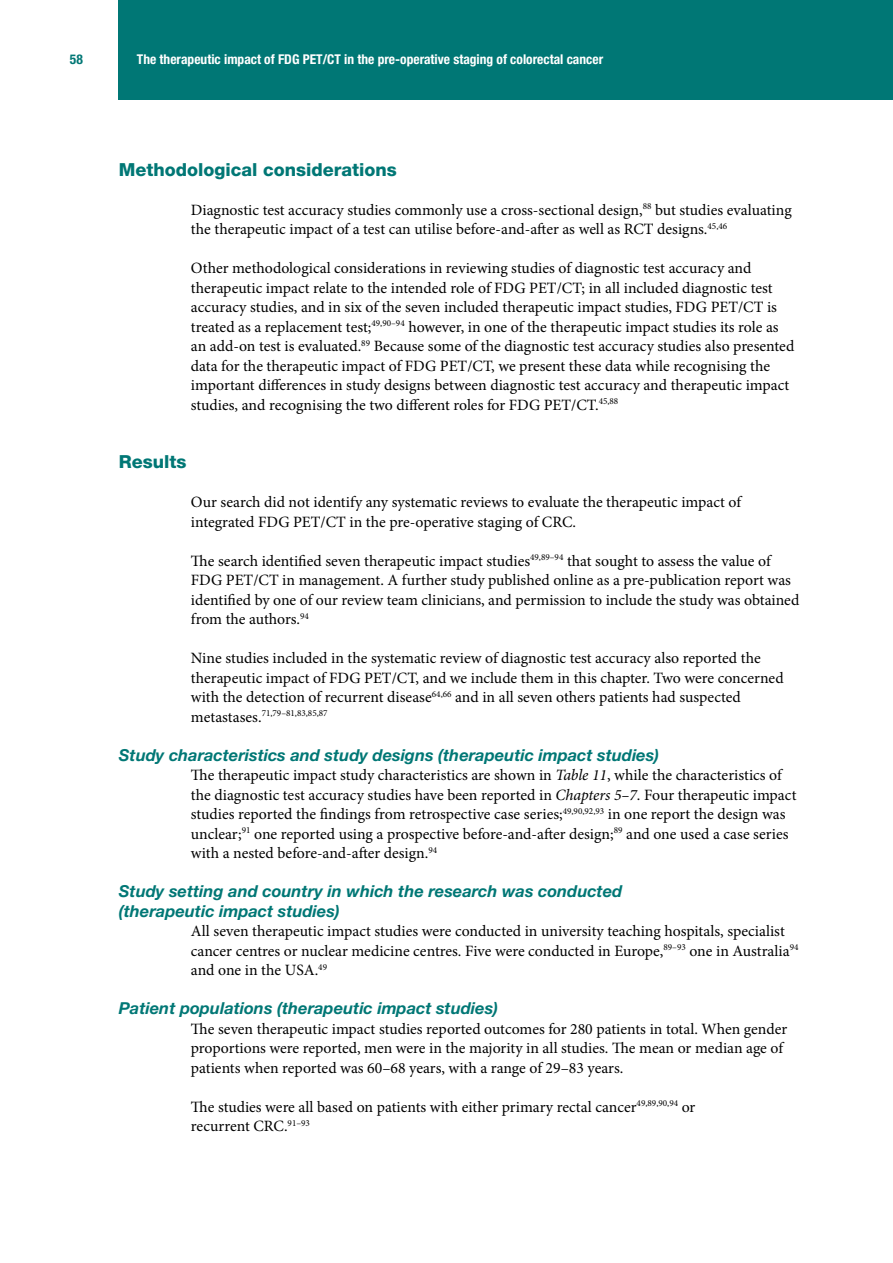
<style>
.page{position:relative;width:893px;height:1263px;background:#fff}
.page>*{position:absolute;margin:0;border:0;box-sizing:border-box;transform-origin:0 0}
.t1{font:800 18px "Helvetica Neue LT Pro";color:#007775}
.t2{font:italic 700 16.5px/19.5px "Helvetica Neue LT Pro";color:#007775}
.t3{font:15.75px/19.5px "Minion Pro";letter-spacing:-.005em;color:#000}
.t4{font:700 condensed 13.5px "Helvetica Neue LT Pro";color:#fff}
.t5{font:700 condensed 13.5px "Helvetica Neue LT Pro";color:#007775}
.t6{font:9.15px "Minion Pro";color:#000}
.s1{font-size:15.75px}
.s2{font-style:italic}
</style>
<div class="page">
<div style="left:119px;top:0;width:774px;height:99px;background:#007775"></div>
<p class="t5" style="left:70px;top:51px;width:14px">58</p>
<p class="t4" style="left:137px;top:51px;width:468px">The therapeutic impact of FDG PET/CT in the pre-operative staging of colorectal cancer</p>
<p class="t1" style="left:119px;top:158px;width:280px">Methodological considerations</p>
<p class="t3" style="left:191px;top:200px;width:602px">Diagnostic test accuracy studies commonly use a cross-sectional design,<sup>88</sup> but studies evaluating the therapeutic impact of a test can utilise before-and-after as well as RCT designs.<sup>45,46</sup></p>
<p class="t3" style="left:191px;top:258px;width:605px">Other methodological considerations in reviewing studies of diagnostic test accuracy and therapeutic impact relate to the intended role of FDG PET/CT; in all included diagnostic test accuracy studies, and in six of the seven included therapeutic impact studies, FDG PET/CT is treated as a replacement test;<sup>49,90–94</sup> however, in one of the therapeutic impact studies its role as an add-on test is evaluated.<sup>89</sup> Because some of the diagnostic test accuracy studies also presented data for the therapeutic impact of FDG PET/CT, we present these data while recognising the important differences in study designs between diagnostic test accuracy and therapeutic impact studies, and recognising the two different roles for FDG PET/CT.<sup>45,88</sup></p>
<p class="t1" style="left:119px;top:451px;width:69px">Results</p>
<p class="t3" style="left:191px;top:492px;width:553px">Our search did not identify any systematic reviews to evaluate the therapeutic impact of integrated FDG PET/CT in the pre-operative staging of CRC.</p>
<p class="t3" style="left:191px;top:551px;width:610px">The search identified seven therapeutic impact studies<sup>49,89–94</sup> that sought to assess the value of FDG PET/CT in management. A further study published online as a pre-publication report was identified by one of our review team clinicians, and permission to include the study was obtained from the authors.<sup>94</sup></p>
<p class="t3" style="left:191px;top:648px;width:594px">Nine studies included in the systematic review of diagnostic test accuracy also reported the therapeutic impact of FDG PET/CT, and we include them in this chapter. Two were concerned with the detection of recurrent disease<sup>64,66</sup> and in all seven others patients had suspected</p>
<p class="t6" style="left:191px;top:707px;width:138px"><span class="s1">metastases.</span>71,79–81,83,85,87</p>
<p class="t2" style="left:119px;top:744px;width:542px">Study characteristics and study designs (therapeutic impact studies)</p>
<p class="t3" style="left:191px;top:765px;width:607px">The therapeutic impact study characteristics are shown in <span class="s2">Table 11</span>, while the characteristics of the diagnostic test accuracy studies have been reported in <span class="s2">Chapters 5–7</span>. Four therapeutic impact studies reported the findings from retrospective case series;<sup>49,90,92,93</sup> in one report the design was unclear;<sup>91</sup> one reported using a prospective before-and-after design;<sup>89</sup> and one used a case series with a nested before-and-after design.<sup>94</sup></p>
<p class="t2" style="left:119px;top:881px;width:505px">Study setting and country in which the research was conducted (therapeutic impact studies)</p>
<p class="t3" style="left:191px;top:921px;width:609px">All seven therapeutic impact studies were conducted in university teaching hospitals, specialist cancer centres or nuclear medicine centres. Five were conducted in Europe,<sup>89–93</sup> one in Australia<sup>94 </sup>and one in the USA.<sup>49</sup></p>
<p class="t2" style="left:119px;top:998px;width:381px">Patient populations (therapeutic impact studies)</p>
<p class="t3" style="left:191px;top:1019px;width:598px">The seven therapeutic impact studies reported outcomes for 280 patients in total. When gender proportions were reported, men were in the majority in all studies. The mean or median age of patients when reported was 60–68 years, with a range of 29–83 years.</p>
<p class="t3" style="left:191px;top:1097px;width:506px">The studies were all based on patients with either primary rectal cancer<sup>49,89,90,94</sup> or recurrent CRC.<sup>91–93</sup></p>
</div>
